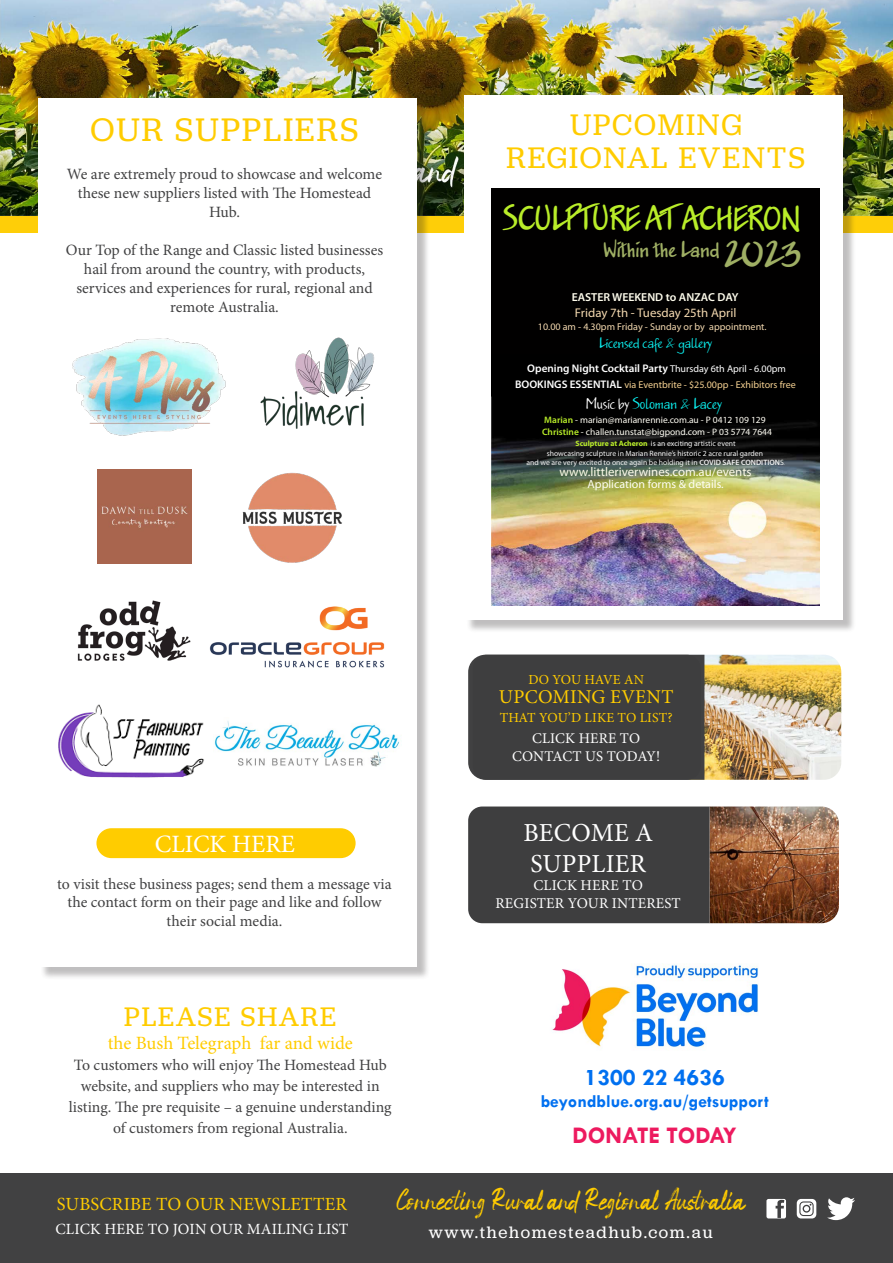
<style>
.page{position:relative;width:893px;height:1263px;background:#fff}
.page>*{position:absolute;margin:0;border:0;box-sizing:border-box;transform-origin:0 0}
.t1{font:33.9px "Jubilat";letter-spacing:.06em;color:#fc0}
.t2{font:30.9px "Jubilat";letter-spacing:.06em;color:#fc0}
.t3{font:29.7px "Jakob";color:#b9ed29;scale:.91 1}
.t4{font:27.9px "Jubilat";letter-spacing:.06em;color:#fc0}
.t5{font:25.95px "Minion Pro";letter-spacing:.01em;color:#fff}
.t6{font:24.9px "Minion Pro";color:#fff}
.t7{font:700 24px "Tw Cen";color:#ed1a5f}
.t8{font:700 24px "Tw Cen";color:#0070f0}
.t9{font:20.4px "Space Outside";color:#fc0}
.t10{font:19.8px "Jakob";color:#9faf64}
.t11{font:19.5px "Minion Pro";letter-spacing:.01em;color:#fc0}
.t12{font:18.75px "Minion Pro";letter-spacing:-.005em;color:#fc0}
.t13{font:18.6px "Minion Pro";letter-spacing:.01em;color:#fc0}
.t14{font:700 18px "Tw Cen";color:#0070f0}
.t15{font:17.25px "Jubilat";letter-spacing:.095em;color:#fff}
.t16{font:15.75px/18.9px "Minion Pro";letter-spacing:-.005em;color:#414142;text-align:center}
.t17{font:15.6px "Minion Pro";letter-spacing:.01em;color:#fff}
.t18{font:15px "Minion Pro";letter-spacing:.01em;color:#fff}
.t19{font:14.85px "Minion Pro";letter-spacing:.01em;color:#fff}
.t20{font:13.8px "Minion Pro";color:#fc0}
.t21{font:300 13.2px "Jakob";color:#0cefef}
.t22{font:12.75px "Myriad Pro";color:#fefcea}
.t23{font:12.75px "Myriad Pro";color:#f3d8af}
.t24{font:300 12.75px "Jakob";color:#0cefef}
.t25{font:11.85px "Myriad Pro";color:#fffef4}
.t26{font:600 11.55px "Myriad Pro";color:#fffded}
.t27{font:600 11.1px "Myriad Pro";color:#fff}
.t28{font:9.9px "Myriad Pro";color:#f4d091}
.t29{font:9.9px "Myriad Pro";color:#f3d8af}
.t30{font:9.3px/12.1px "Myriad Pro";color:#fffef4}
.t31{font:7.65px/9.3px "Myriad Pro";color:#f5f5f5;text-align:center}
.s1{font-size:35.1px}
.s2{font-weight:400;font-size:9.9px}
.s3{font-weight:600;font-size:11.1px;color:#fff}
.s4{color:#fff}
.s5{font-weight:600;color:#b9ed29}
.s6{font-weight:700;color:#b9ed29}
.s7{font-weight:600}
.s8{font-size:4.8px}
</style>
<div class="page">
<img style="left:0;top:0;width:893px;height:215px">
<div style="left:40px;top:100px;width:390px;height:880px;background:#231f20;opacity:.29"></div>
<div style="left:38px;top:99px;width:379px;height:868px;background:#fff"></div>
<div style="left:466px;top:97px;width:390px;height:536px;background:#231f20;opacity:.29"></div>
<div style="left:464px;top:96px;width:379px;height:524px;background:#fff"></div>
<div style="left:96px;top:828px;width:260px;height:30px;background:#fc0;border-radius:15px"></div>
<img style="left:709px;top:806px;width:130px;height:117px">
<div style="left:468px;top:806px;width:241px;height:117px;background:#3e3e3f"></div>
<img style="left:704px;top:655px;width:137px;height:125px">
<svg style="left:468px;top:655px;width:236px;height:125px"></svg>
<div style="left:473px;top:655px;width:228px;height:125px;background:#3e3e3f;border-radius:14px"></div>
<div style="left:0;top:1174px;width:893px;height:89px;background:#414142"></div>
<svg style="left:797px;top:1199px;width:19px;height:19px"></svg>
<svg style="left:766px;top:1199px;width:20px;height:19px"></svg>
<svg style="left:827px;top:1197px;width:28px;height:23px"></svg>
<img style="left:552px;top:964px;width:206px;height:86px">
<img style="left:492px;top:354px;width:328px;height:252px">
<div style="left:492px;top:188px;width:328px;height:166px;background:#010000"></div>
<img style="left:72px;top:338px;width:154px;height:98px">
<div style="left:97px;top:470px;width:94px;height:94px;background:#a9654e"></div>
<img style="left:209px;top:606px;width:176px;height:62px">
<img style="left:214px;top:721px;width:185px;height:46px">
<img style="left:260px;top:337px;width:114px;height:92px">
<img style="left:242px;top:472px;width:100px;height:91px">
<img style="left:77px;top:600px;width:114px;height:61px">
<img style="left:58px;top:704px;width:146px;height:74px">
<p class="t1" style="left:90px;top:109px;width:270px">OUR SUPPLIERS</p>
<p class="t16" style="left:67px;top:165px;width:317px">We are extremely proud to showcase and welcome these new suppliers listed with The Homestead<br>Hub.</p>
<p class="t16" style="left:66px;top:240px;width:319px">Our Top of the Range and Classic listed businesses hail from around the country, with products, services and experiences for rural, regional and remote Australia.</p>
<p class="t6" style="left:155px;top:827px;width:142px">CLICK HERE</p>
<p class="t16" style="left:57px;top:874px;width:336px">to visit these business pages; send them a message via the contact form on their page and like and follow their social media.</p>
<p class="t4" style="left:124px;top:999px;width:214px">PLEASE SHARE</p>
<p class="t12" style="left:108px;top:1030px;width:247px">the Bush Telegraph far and wide</p>
<p class="t16" style="left:69px;top:1054px;width:324px;line-height:21px">To customers who will enjoy The Homestead Hub website, and suppliers who may be interested in listing. The pre requisite – a genuine understanding of customers from regional Australia.</p>
<p class="t2" style="left:570px;top:105px;width:173px">UPCOMING</p>
<p class="t2" style="left:506px;top:138px;width:300px">REGIONAL EVENTS</p>
<p class="t3" style="left:503px;top:196px;width:329px">SCULPTURE AT ACHERON</p>
<p class="t10" style="left:603px;top:234px;width:199px">Within the Land <span class="s1">2023</span></p>
<p class="t26" style="left:572px;top:290px;width:168px">EASTER WEEKEND to ANZAC DAY</p>
<p class="t23" style="left:575px;top:305px;width:163px">Friday 7th - Tuesday 25th April</p>
<p class="t29" style="left:538px;top:321px;width:230px">10.00 am - 4.30pm Friday - Sunday or by appointment.</p>
<p class="t24" style="left:599px;top:333px;width:115px">Licensed cafe &amp; gallery</p>
<p class="t27" style="left:527px;top:361px;width:260px">Opening Night Cocktail Party <span class="s2">Thursday 6th April - 6.00pm</span></p>
<p class="t28" style="left:515px;top:379px;width:282px"><span class="s3">BOOKINGS ESSENTIAL</span> via Eventbrite - $25.00pp - Exhibitors free</p>
<p class="t21" style="left:586px;top:393px;width:138px"><span class="s4">Music by</span> Soloman &amp; Lacey</p>
<p class="t30" style="left:542px;top:414px;width:231px"><span class="s5">Marian</span> - marian@marianrennie.com.au - P 0412 109 129<br><span class="s5">Christine</span> - challen.tunstat@bigpond.com - P 03 5774 7644</p>
<p class="t31" style="left:526px;top:439px;width:260px"><span class="s6">Sculpture at Acheron</span> is an exciting artistic event<br>showcasing sculpture in Marian Rennie’s historic 2 acre rural garden<br>and we are very excited to once again be holding it in <span class="s7">COVID SAFE CONDITION</span>S<span class="s8">.</span></p>
<p class="t25" style="left:588px;top:476px;width:138px">Application forms &amp; details.</p>
<p class="t22" style="left:560px;top:464px;width:194px">www.littleriverwines.com.au/events</p>
<p class="t20" style="left:528px;top:670px;width:117px">DO YOU HAVE AN</p>
<p class="t11" style="left:499px;top:684px;width:176px">UPCOMING EVENT</p>
<p class="t20" style="left:500px;top:708px;width:174px">THAT YOU’D LIKE TO LIST?</p>
<p class="t19" style="left:532px;top:728px;width:109px">CLICK HERE TO</p>
<p class="t19" style="left:512px;top:746px;width:150px">CONTACT US TODAY!</p>
<p class="t5" style="left:523px;top:815px;width:131px">BECOME A</p>
<p class="t5" style="left:530px;top:846px;width:117px">SUPPLIER</p>
<p class="t18" style="left:533px;top:875px;width:111px">CLICK HERE TO</p>
<p class="t18" style="left:495px;top:893px;width:187px">REGISTER YOUR INTEREST</p>
<p class="t8" style="left:585px;top:1063px;width:142px">1300 22 4636</p>
<p class="t14" style="left:541px;top:1090px;width:230px">beyondblue.org.au/getsupport</p>
<p class="t7" style="left:572px;top:1120px;width:166px">DONATE TODAY</p>
<p class="t13" style="left:57px;top:1191px;width:292px">SUBSCRIBE TO OUR NEWSLETTER</p>
<p class="t17" style="left:55px;top:1218px;width:295px">CLICK HERE TO JOIN OUR MAILING LIST</p>
<p class="t9" style="left:396px;top:1190px;width:350px">Connecting Rural and Regional Australia</p>
<p class="t15" style="left:429px;top:1221px;width:285px">www.thehomesteadhub.com.au</p>
</div>
